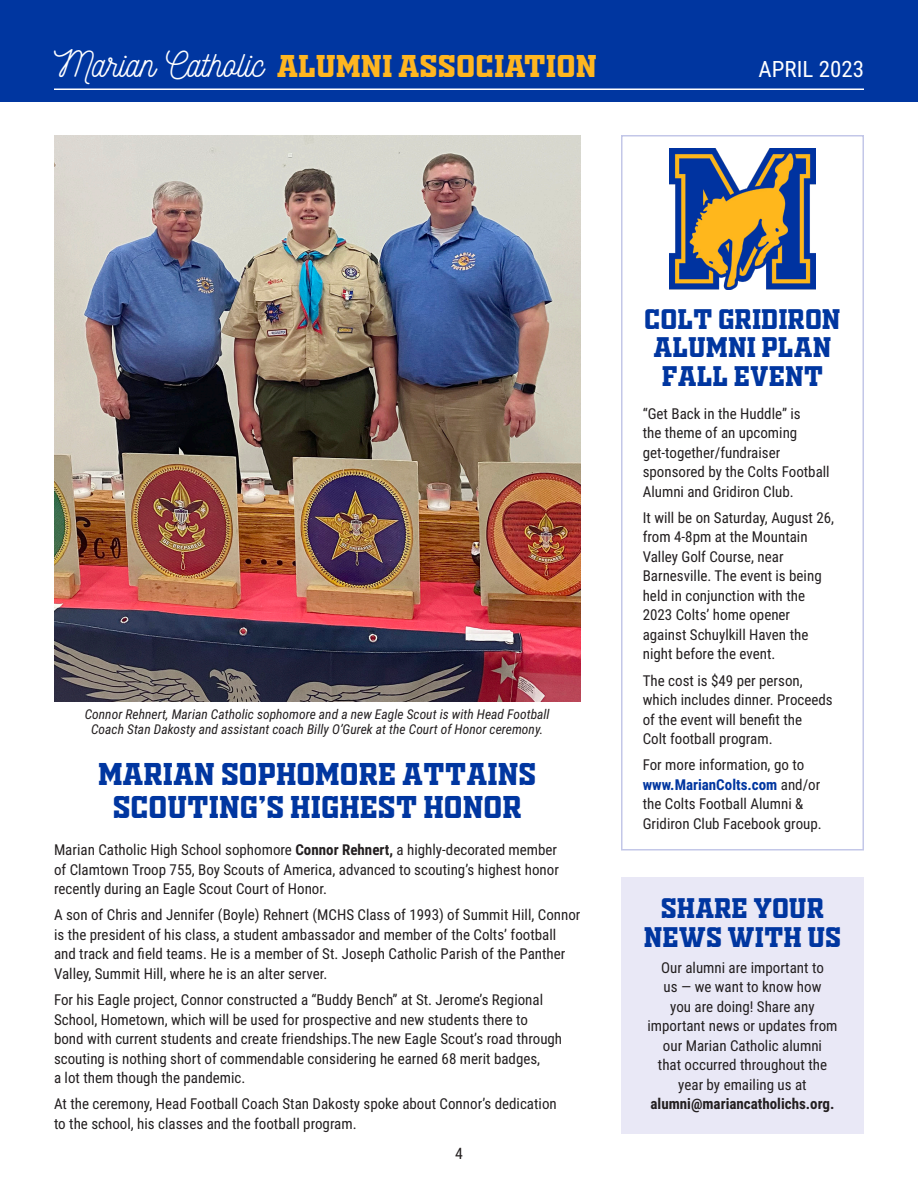
<style>
.page{position:relative;width:918px;height:1188px;background:#fff}
.page>*{position:absolute;margin:0;border:0;box-sizing:border-box;transform-origin:0 0}
.t1{font:36px "Nickainley";color:#fff}
.t2{font:30px/33px "OLDSPORT02 ATHLETICNCV";color:#0036a0;text-align:center}
.t3{font:30px "OLDSPORT02 ATHLETICNCV";color:#ffb620}
.Article_Header{font:27px/28.5px "OLDSPORT02 ATHLETICNCV";color:#0036a0;text-align:center}
.t4{font:22.5px "Roboto Condensed";color:#fff}
.t5{font:15.75px "Roboto Condensed";color:#231f20}
.t6{font:15px/19.5px "Roboto Condensed";color:#231f20}
.t7{font:italic 13.5px/15.6px "Roboto Condensed";color:#231f20;text-align:center}
.s1{font-weight:700}
.s2{font-weight:700;color:#0036a0}
</style>
<div class="page">
<div style="left:0;top:0;width:918px;height:101px;background:#0036a0"></div>
<hr style="left:54px;top:88px;width:810px;height:2px;background:#fff">
<div style="left:621px;top:135px;width:243px;height:715px;border:2px solid #c3c7e8"></div>
<img style="left:54px;top:135px;width:526px;height:567px">
<div style="left:621px;top:878px;width:243px;height:256px;background:#e9e8f6"></div>
<img style="left:669px;top:148px;width:147px;height:141px">
<p class="t1" style="left:54px;top:41px;width:211px">Marian Catholic</p>
<p class="t3" style="left:277px;top:44px;width:322px">ALUMNI ASSOCIATION</p>
<p class="t4" style="left:759px;top:53px;width:107px">APRIL 2023</p>
<p class="t7" style="left:85px;top:706px;width:466px">Connor Rehnert, Marian Catholic sophomore and a new Eagle Scout is with Head Football<br>Coach Stan Dakosty and assistant coach Billy O’Gurek at the Court of Honor ceremony.</p>
<p class="t2" style="left:98px;top:756px;width:440px">MARIAN SOPHOMORE ATTAINS<br>SCOUTING’S HIGHEST HONOR</p>
<p class="t6" style="left:54px;top:839px;width:506px;text-align:justify">Marian Catholic High School sophomore <span class="s1">Connor Rehnert,</span> a highly-decorated member of Clamtown Troop 755, Boy Scouts of America, advanced to scouting’s highest honor recently during an Eagle Scout Court of Honor.</p>
<p class="t6" style="left:54px;top:905px;width:528px">A son of Chris and Jennifer (Boyle) Rehnert (MCHS Class of 1993) of Summit Hill, Connor is the president of his class, a student ambassador and member of the Colts’ football and track and field teams. He is a member of St. Joseph Catholic Parish of the Panther Valley, Summit Hill, where he is an alter server.</p>
<p class="t6" style="left:54px;top:989px;width:510px">For his Eagle project, Connor constructed a “Buddy Bench” at St. Jerome’s Regional School, Hometown, which will be used for prospective and new students there to<br>bond with current students and create friendships.The new Eagle Scout’s road through scouting is nothing short of commendable considering he earned 68 merit badges,<br>a lot them though the pandemic.</p>
<p class="t6" style="left:54px;top:1094px;width:504px">At the ceremony, Head Football Coach Stan Dakosty spoke about Connor’s dedication to the school, his classes and the football program.</p>
<p class="t5" style="left:455px;top:1143px;width:9px">4</p>
<p class="Article_Header" style="left:644px;top:303px;width:198px">COLT GRIDIRON<br>ALUMNI PLAN<br>FALL EVENT</p>
<p class="t6" style="left:643px;top:403px;width:188px">“Get Back in the Huddle” is<br>the theme of an upcoming get-together/fundraiser sponsored by the Colts Football<br>Alumni and Gridiron Club.</p>
<p class="t6" style="left:643px;top:507px;width:193px">It will be on Saturday, August 26, from 4-8pm at the Mountain<br>Valley Golf Course, near<br>Barnesville. The event is being held in conjunction with the<br>2023 Colts’ home opener against Schuylkill Haven the night before the event.</p>
<p class="t6" style="left:643px;top:670px;width:192px">The cost is $49 per person, which includes dinner. Proceeds of the event will benefit the<br>Colt football program.</p>
<p class="t6" style="left:643px;top:755px;width:181px">For more information, go to <span class="s2">www.MarianColts.com</span> and/or the Colts Football Alumni &amp;<br>Gridiron Club Facebook group.</p>
<p class="Article_Header" style="left:644px;top:893px;width:199px">SHARE YOUR<br>NEWS WITH US</p>
<p class="t6" style="left:647px;top:957px;width:192px;text-align:center">Our alumni are important to<br>us — we want to know how<br>you are doing! Share any important news or updates from our Marian Catholic alumni<br>that occurred throughout the year by emailing us at <span class="s1">alumni@mariancatholichs.org.</span></p>
</div>
